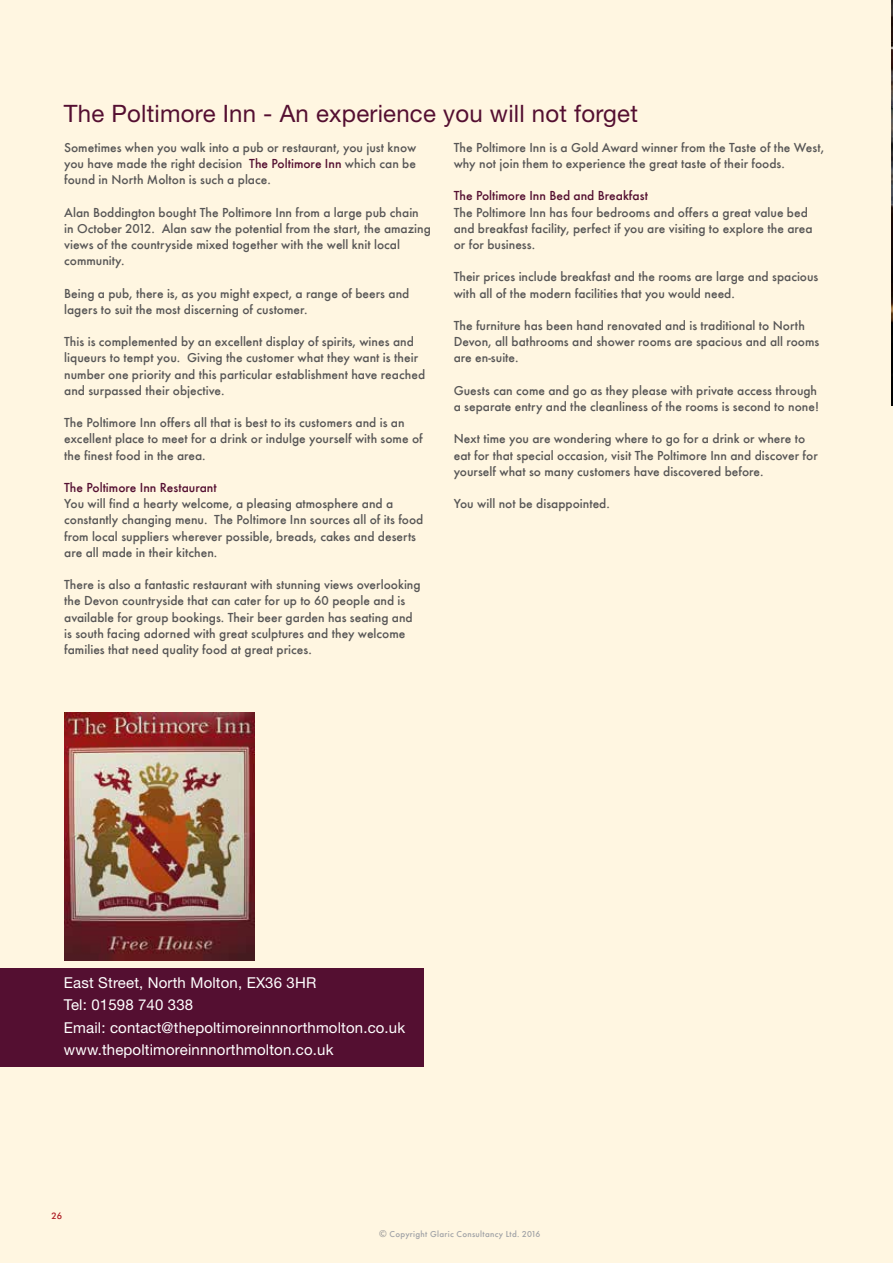
<style>
.page{position:relative;width:893px;height:1263px;background:#fff6e1}
.page>*{position:absolute;margin:0;border:0;box-sizing:border-box;transform-origin:0 0}
.t1{font:24px "Helvetica Neue";letter-spacing:.01em;color:#540f31}
.t2{font:15px/22.5px "Helvetica Neue";letter-spacing:.01em;color:#fff}
.t3{font:13.5px/16.2px "Futura T Medi Ro 1";color:#575656}
.t4{font:13.5px "Futura T Medi Ro 1";color:#540f31}
.t5{font:9px "Futura T Medi Ro 1";letter-spacing:.03em;color:#a0a2a6}
.t6{font:500 9px "Futura BT";color:#ad1921}
.s1{color:#540f31}
.s2{font-family:"Futura";font-weight:500;color:#9b9a9a}
</style>
<div class="page">
<img style="left:65px;top:712px;width:189px;height:249px">
<div style="left:0;top:968px;width:423px;height:99px;background:#540f31"></div>
<img style="left:891px;top:0;width:2px;height:405px">
<h1 class="t1" style="left:64px;top:99px;width:576px">The Poltimore Inn - An experience you will not forget</h1>
<p class="t3" style="left:64px;top:139px;width:354px;text-align:justify">Sometimes when you walk into a pub or restaurant, you just know you have made the right decision <span class="s1">The Poltimore Inn</span> which can be found in North Molton is such a place.</p>
<p class="t3" style="left:64px;top:204px;width:368px">Alan Boddington bought The Poltimore Inn from a large pub chain in October 2012. Alan saw the potential from the start, the amazing views of the countryside mixed together with the well knit local community.</p>
<p class="t3" style="left:64px;top:285px;width:347px">Being a pub, there is, as you might expect, a range of beers and lagers to suit the most discerning of customer.</p>
<p class="t3" style="left:64px;top:333px;width:362px">This is complemented by an excellent display of spirits, wines and liqueurs to tempt you. Giving the customer what they want is their number one priority and this particular establishment have reached and surpassed their objective.</p>
<p class="t3" style="left:64px;top:414px;width:360px">The Poltimore Inn offers all that is best to its customers and is an excellent place to meet for a drink or indulge yourself with some of the finest food in the area.</p>
<p class="t4" style="left:64px;top:480px;width:154px">The Poltimore Inn Restaurant</p>
<p class="t3" style="left:64px;top:495px;width:361px">You will find a hearty welcome, a pleasing atmosphere and a constantly changing menu. The Poltimore Inn sources all of its food from local suppliers wherever possible, breads, cakes and deserts are all made in their kitchen.</p>
<p class="t3" style="left:64px;top:576px;width:358px">There is also a fantastic restaurant with stunning views overlooking the Devon countryside that can cater for up to 60 people and is available for group bookings. Their beer garden has seating and is south facing adorned with great sculptures and they welcome families that need quality food at great prices.</p>
<p class="t3" style="left:454px;top:139px;width:372px">The Poltimore Inn is a Gold Award winner from the Taste of the West, why not join them to experience the great taste of their foods.</p>
<p class="t4" style="left:454px;top:188px;width:196px">The Poltimore Inn Bed and Breakfast</p>
<p class="t3" style="left:454px;top:204px;width:360px">The Poltimore Inn has four bedrooms and offers a great value bed and breakfast facility, perfect if you are visiting to explore the area or for business.</p>
<p class="t3" style="left:454px;top:269px;width:366px">Their prices include breakfast and the rooms are large and spacious with all of the modern facilities that you would need.</p>
<p class="t3" style="left:454px;top:317px;width:367px">The furniture has been hand renovated and is traditional to North<br>Devon, all bathrooms and shower rooms are spacious and all rooms are en-suite.</p>
<p class="t3" style="left:454px;top:382px;width:367px">Guests can come and go as they please with private access through a separate entry and the cleanliness of the rooms is second to none!</p>
<p class="t3" style="left:454px;top:431px;width:366px">Next time you are wondering where to go for a drink or where to eat for that special occasion, visit The Poltimore Inn and discover for yourself what so many customers have discovered before.</p>
<p class="t3" style="left:454px;top:495px;width:158px">You will not be disappointed.</p>
<p class="t2" style="left:64px;top:971px;width:343px">East Street, North Molton, EX36 3HR<br>Tel: 01598 740 338<br>Email: contact@thepoltimoreinnnorthmolton.co.uk www.thepoltimoreinnnorthmolton.co.uk</p>
<p class="t6" style="left:52px;top:1210px;width:12px">26</p>
<p class="t5" style="left:379px;top:1228px;width:163px"><span class="s2">©</span> Copyright Glaric Consultancy Ltd. 2016</p>
</div>
